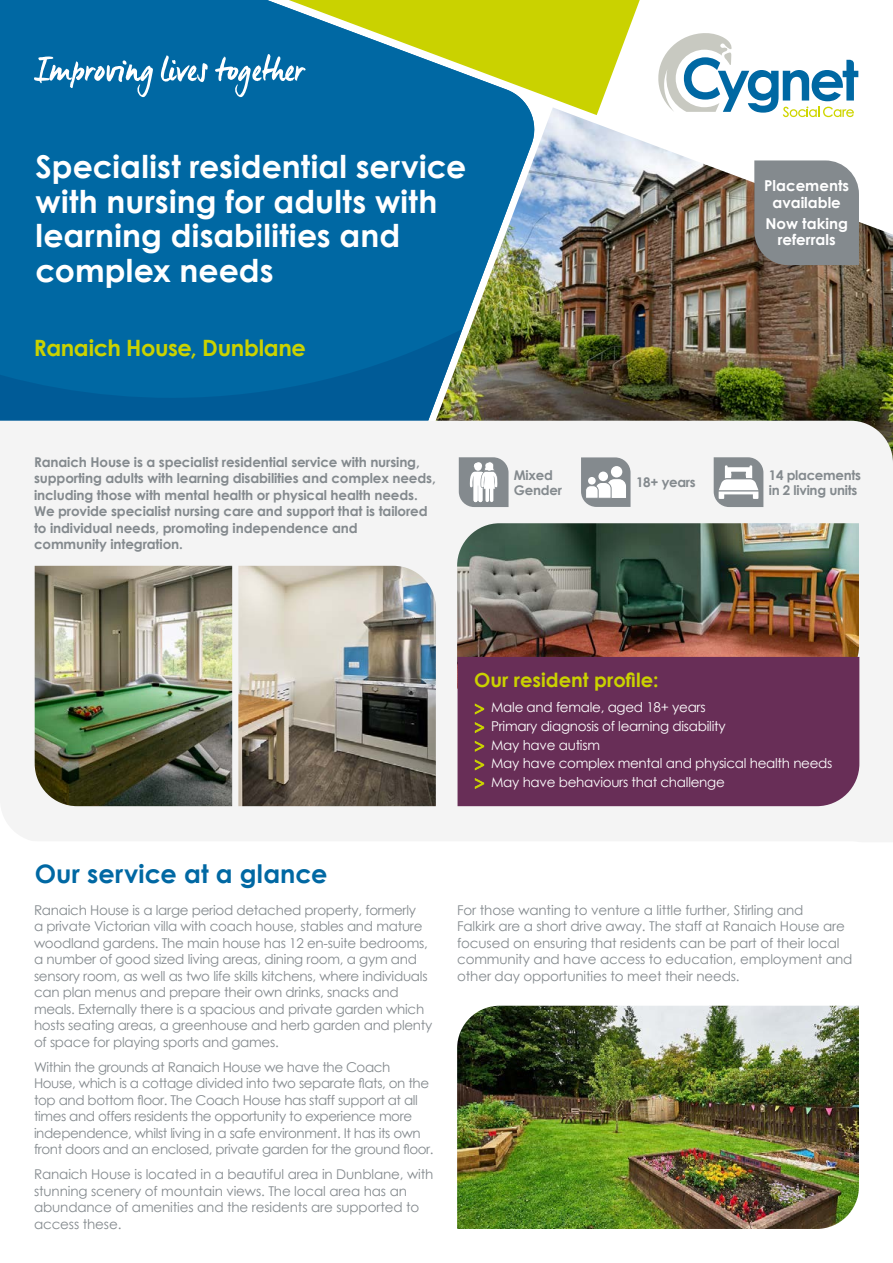
<style>
.page{position:relative;width:893px;height:1263px;background:#fff}
.page>*{position:absolute;margin:0;border:0;box-sizing:border-box;transform-origin:0 0}
.t1{font:700 31.5px/34.5px "Century Gothic";letter-spacing:.005em;color:#fff}
.t2{font:700 25.5px "Century Gothic";letter-spacing:.005em;color:#0068a3}
.t3{font:700 22.5px "Century Gothic";letter-spacing:-.015em;color:#cad200}
.t4{font:700 19.5px "Century Gothic";color:#cad200}
.t5{font:700 15px/16.5px "Century Gothic";color:#fff;text-align:center}
.t6{font:13.5px/16.5px "Century Gothic";letter-spacing:-.02em;color:#848a8e}
.t7{font:700 13.5px/16.5px "Century Gothic";letter-spacing:-.01em;color:#848a8e}
.t8{font:13.5px/18.6px "Century Gothic";letter-spacing:-.02em;color:#fff}
.t9{font:700 13.35px/15px "Century Gothic";letter-spacing:-.02em;color:#848a8e}
.s1{font-family:"Myriad Pro";font-size:18px;color:#cad200}
</style>
<div class="page">
<svg style="left:701px;top:33px;width:157px;height:74px"></svg>
<div style="left:0;top:0;width:403px;height:251px;background:#0068a3"></div>
<img style="left:403px;top:107px;width:490px;height:314px">
<svg style="left:215px;top:0;width:486px;height:115px"></svg>
<svg style="left:0;top:251px;width:462px;height:170px;background:#0366a0"></svg>
<div style="left:0;top:421px;width:893px;height:420px;background:#f4f4f4"></div>
<img style="left:457px;top:1006px;width:402px;height:223px">
<img style="left:457px;top:523px;width:402px;height:166px">
<div style="left:458px;top:657px;width:401px;height:149px;background:#682e57"></div>
<svg style="left:714px;top:457px;width:49px;height:50px"></svg>
<svg style="left:459px;top:457px;width:49px;height:50px"></svg>
<svg style="left:581px;top:457px;width:49px;height:50px"></svg>
<div style="left:588px;top:477px;width:8px;height:8px;background:#fff;border-radius:50%"></div>
<div style="left:754px;top:160px;width:105px;height:105px;background:#848a8e"></div>
<img style="left:35px;top:566px;width:197px;height:240px">
<img style="left:238px;top:566px;width:198px;height:240px">
<svg style="left:34px;top:56px;width:119px;height:41px"></svg>
<svg style="left:161px;top:55px;width:47px;height:27px"></svg>
<svg style="left:215px;top:54px;width:91px;height:43px"></svg>
<h1 class="t1" style="left:36px;top:148px;width:432px">Specialist residential service with nursing for adults with learning disabilities and complex needs</h1>
<h3 class="t3" style="left:34px;top:330px;width:273px">Ranaich House, Dunblane</h3>
<p class="t7" style="left:34px;top:453px;width:403px">Ranaich House is a specialist residential service with nursing, supporting adults with learning disabilities and complex needs, including those with mental health or physical health needs.<br>We provide specialist nursing care and support that is tailored to individual needs, promoting independence and<br>community integration.</p>
<p class="t5" style="left:764px;top:177px;width:86px">Placements available</p>
<p class="t5" style="left:765px;top:214px;width:84px">Now taking referrals</p>
<p class="t9" style="left:514px;top:467px;width:50px">Mixed<br>Gender</p>
<p class="t9" style="left:636px;top:474px;width:61px">18+ years</p>
<p class="t9" style="left:769px;top:467px;width:94px">14 placements in 2 living units</p>
<h3 class="t4" style="left:474px;top:665px;width:186px">Our resident profile:</h3>
<p class="t8" style="left:474px;top:698px;width:360px"><span class="s1">&gt;</span> Male and female, aged 18+ years<br><span class="s1">&gt;</span> Primary diagnosis of learning disability<br><span class="s1">&gt;</span> May have autism<br><span class="s1">&gt;</span> May have complex mental and physical health needs <span class="s1">&gt;</span> May have behaviours that challenge</p>
<h2 class="t2" style="left:35px;top:854px;width:294px">Our service at a glance</h2>
<p class="t6" style="left:34px;top:901px;width:400px">Ranaich House is a large period detached property, formerly<br>a private Victorian villa with coach house, stables and mature woodland gardens. The main house has 12 en-suite bedrooms, a number of good sized living areas, dining room, a gym and sensory room, as well as two life skills kitchens, where individuals can plan menus and prepare their own drinks, snacks and meals. Externally there is a spacious and private garden which hosts seating areas, a greenhouse and herb garden and plenty of space for playing sports and games.</p>
<p class="t6" style="left:34px;top:1058px;width:401px">Within the grounds at Ranaich House we have the Coach House, which is a cottage divided into two separate flats, on the top and bottom floor. The Coach House has staff support at all times and offers residents the opportunity to experience more independence, whilst living in a safe environment. It has its own front doors and an enclosed, private garden for the ground floor.</p>
<p class="t6" style="left:34px;top:1166px;width:401px">Ranaich House is located in a beautiful area in Dunblane, with stunning scenery of mountain views. The local area has an abundance of amenities and the residents are supported to access these.</p>
<p class="t6" style="left:457px;top:901px;width:397px">For those wanting to venture a little further, Stirling and<br>Falkirk are a short drive away. The staff at Ranaich House are focused on ensuring that residents can be part of their local community and have access to education, employment and other day opportunities to meet their needs.</p>
</div>
